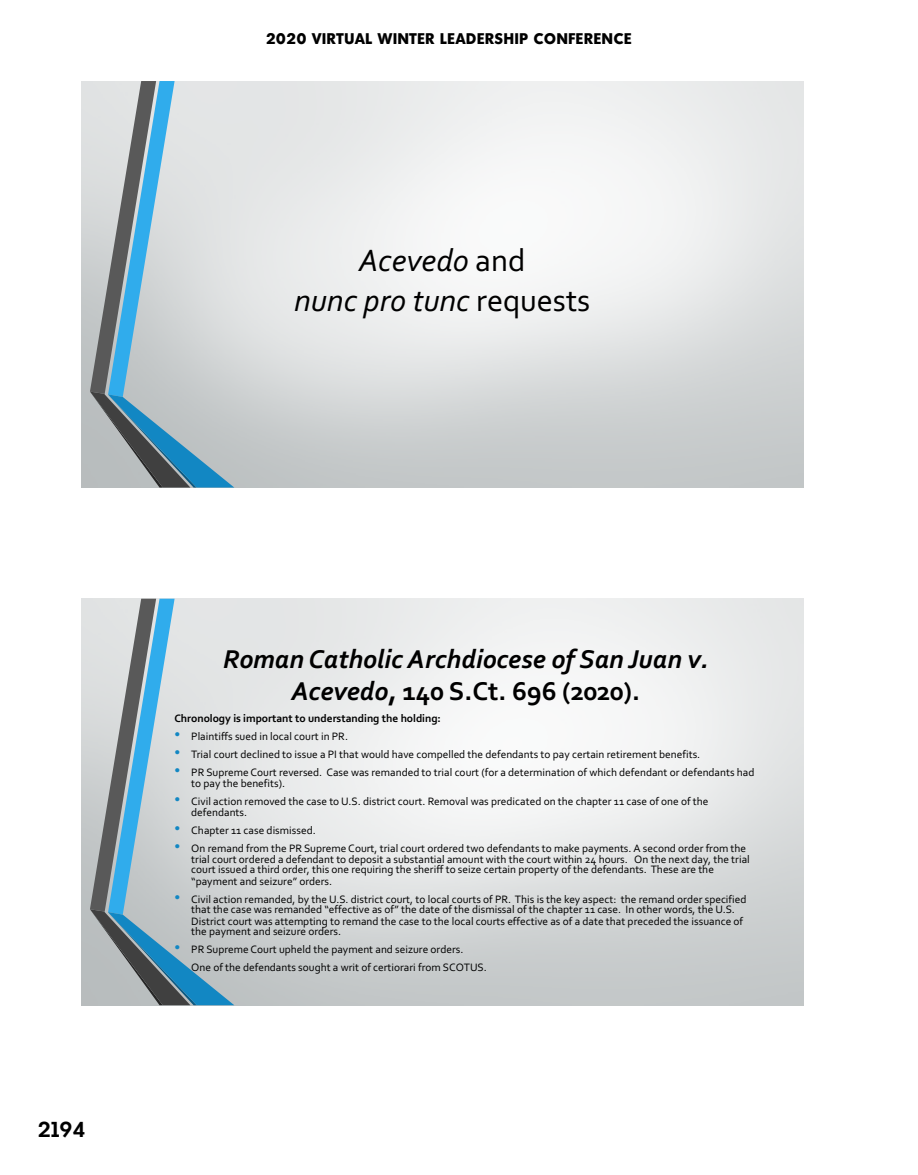
<style>
.page{position:relative;width:918px;height:1175px;background:#fff}
.page>*{position:absolute;margin:0;border:0;box-sizing:border-box;transform-origin:0 0}
.t1{font:italic 32.4px/39px "Corbel";color:#000;text-align:center}
.t2{font:italic 700 27.15px/32.2px "Corbel";color:#000;text-align:center}
.t3{font:700 21px "Montreal Serial";color:#000}
.t4{font:800 15px "Montreal Serial";letter-spacing:.05em;color:#000}
.t5{font:11.25px/10.8px "Corbel";color:#000}
.t6{font:700 11.25px "Corbel";color:#000}
.s1{font-style:normal}
.s2{font-family:"Arial";font-size:16.5px;color:#1287c3}
</style>
<div class="page">
<svg style="left:90px;top:598px;width:144px;height:407px;background:#aebfc7"></svg>
<svg style="left:90px;top:81px;width:144px;height:406px;background:#aebfc7"></svg>
<h3 class="t4" style="left:266px;top:29px;width:367px">2020 VIRTUAL WINTER LEADERSHIP CONFERENCE</h3>
<h1 class="t1" style="left:294px;top:240px;width:298px">Acevedo <span class="s1">and<br></span>nunc pro tunc <span class="s1">requests</span></h1>
<h3 class="t3" style="left:38px;top:1115px;width:49px">2194</h3>
<h2 class="t2" style="left:223px;top:642px;width:486px">Roman Catholic Archdiocese of San Juan v.<br>Acevedo<span class="s1">, 140 S.Ct. 696 (2020).</span></h2>
<p class="t6" style="left:174px;top:711px;width:268px">Chronology is important to understanding the holding:</p>
<p class="t5" style="left:174px;top:730px;width:175px"><span class="s2">•</span> Plaintiffs sued in local court in PR.</p>
<p class="t5" style="left:174px;top:749px;width:527px"><span class="s2">•</span> Trial court declined to issue a PI that would have compelled the defendants to pay certain retirement benefits.</p>
<p class="t5" style="left:191px;top:767px;width:565px;text-indent:-17px"><span class="s2">•</span> PR Supreme Court reversed. Case was remanded to trial court (for a determination of which defendant or defendants had to pay the benefits).</p>
<p class="t5" style="left:191px;top:795px;width:519px;line-height:11.4px;text-indent:-17px"><span class="s2">•</span> Civil action removed the case to U.S. district court. Removal was predicated on the chapter 11 case of one of the defendants.</p>
<p class="t5" style="left:174px;top:825px;width:143px"><span class="s2">•</span> Chapter 11 case dismissed.</p>
<p class="t5" style="left:191px;top:843px;width:560px;text-indent:-17px"><span class="s2">•</span> On remand from the PR Supreme Court, trial court ordered two defendants to make payments. A second order from the trial court ordered a defendant to deposit a substantial amount with the court within 24 hours. On the next day, the trial court issued a third order, this one requiring the sheriff to seize certain property of the defendants. These are the “payment and seizure” orders.</p>
<p class="t5" style="left:191px;top:893px;width:557px;text-indent:-17px"><span class="s2">•</span> Civil action remanded, by the U.S. district court, to local courts of PR. This is the key aspect: the remand order specified that the case was remanded “effective as of” the date of the dismissal of the chapter 11 case. In other words, the U.S.<br>District court was attempting to remand the case to the local courts effective as of a date that preceded the issuance of the payment and seizure orders.</p>
<p class="t5" style="left:174px;top:943px;width:291px"><span class="s2">•</span> PR Supreme Court upheld the payment and seizure orders.</p>
<p class="t5" style="left:174px;top:961px;width:314px"><span class="s2">•</span> One of the defendants sought a writ of certiorari from SCOTUS.</p>
</div>
